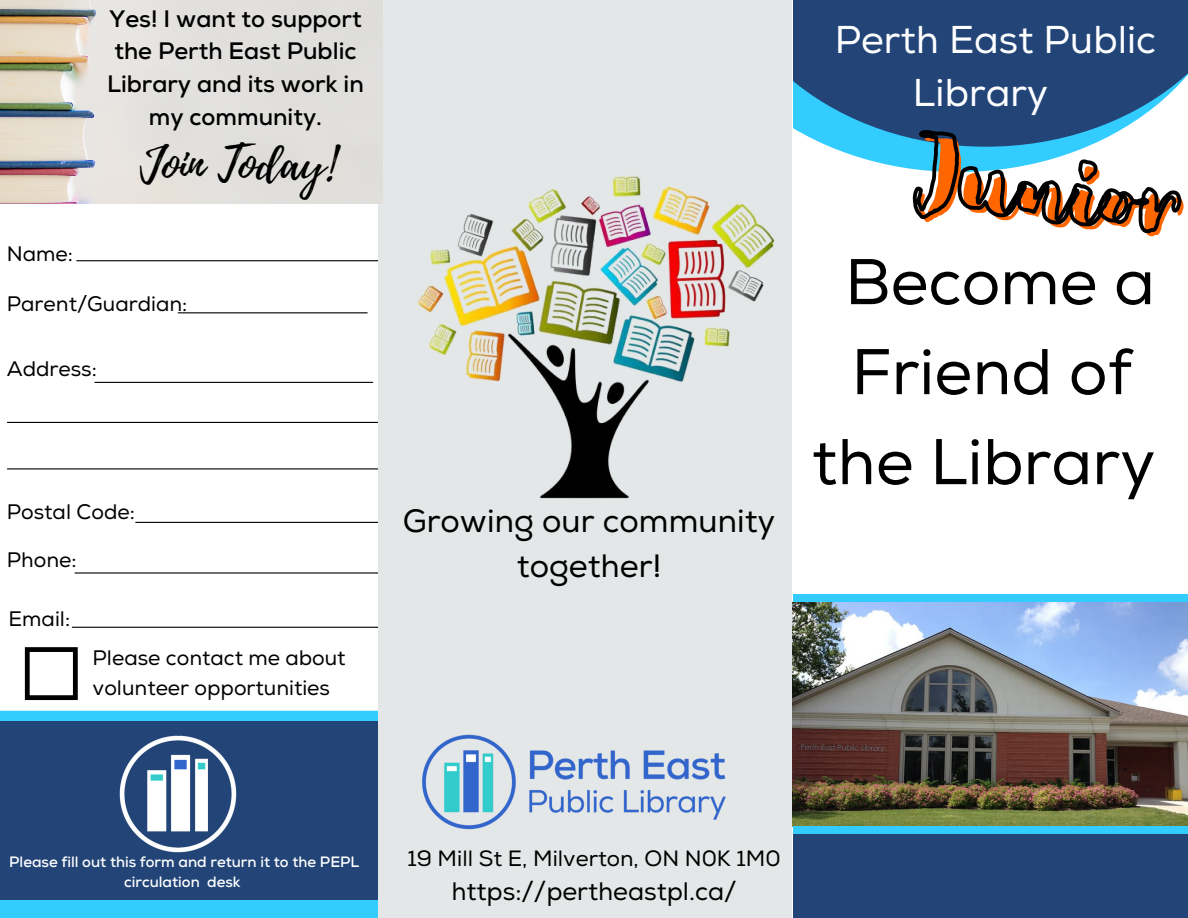
<style>
.page{position:relative;width:1188px;height:918px;background:#fff}
.page>*{position:absolute;margin:0;border:0;box-sizing:border-box;transform-origin:0 0}
.t1{font:102px "Bloom Skirt";color:#f60}
.t2{font:64.5px/90px "Nexa";color:#000;text-align:center}
.t3{font:46.65px "Playlist Script";color:#000}
.t4{font:38.7px/53.7px "Nexa";color:#fdfeff}
.t5{font:32.25px/44.4px "Nexa";color:#000;text-align:center}
.t6{font:25.2px "Nexa";color:#000}
.t7{font:700 23.7px/32.7px "Nexa";color:#000;text-align:center}
.t8{font:22.05px "Nexa";color:#000}
.t9{font:21px/29.2px "Nexa";color:#000}
.t10{font:700 15px/20.2px "Nexa";color:#fdfeff;text-align:center}
</style>
<div class="page">
<div style="left:0;top:711px;width:384px;height:17px;background:#3cf"></div>
<div style="left:0;top:899px;width:382px;height:19px;background:#3cf"></div>
<div style="left:0;top:721px;width:382px;height:179px;background:#247"></div>
<hr style="left:77px;top:260px;width:302px;height:1px;background:#000">
<hr style="left:95px;top:382px;width:278px;height:1px;background:#000">
<hr style="left:7px;top:422px;width:373px;height:1px;background:#000">
<hr style="left:7px;top:468px;width:373px;height:1px;background:#000">
<hr style="left:136px;top:522px;width:244px;height:1px;background:#000">
<hr style="left:75px;top:572px;width:305px;height:2px;background:#000">
<hr style="left:72px;top:627px;width:310px;height:1px;background:#000">
<div style="left:378px;top:0;width:414px;height:918px;background:#e4e7e8"></div>
<svg style="left:831px;top:147px;width:75px;height:21px;fill:#3cf"></svg>
<svg style="left:793px;top:0;width:395px;height:147px;background:#255386"></svg>
<div style="left:793px;top:594px;width:395px;height:41px;background:#3cf"></div>
<img style="left:792px;top:602px;width:396px;height:224px">
<div style="left:793px;top:826px;width:395px;height:40px;background:#3cf"></div>
<div style="left:793px;top:834px;width:395px;height:84px;background:#247"></div>
<svg style="left:906px;top:60px;width:282px;height:174px"></svg>
<img style="left:422px;top:734px;width:304px;height:96px">
<img style="left:418px;top:175px;width:357px;height:324px">
<div style="left:25px;top:647px;width:53px;height:53px;border:5px solid #000"></div>
<img style="left:119px;top:735px;width:118px;height:118px">
<img style="left:0;top:0;width:382px;height:204px">
<hr style="left:178px;top:312px;width:189px;height:1px;background:#000">
<p class="t9" style="left:7px;top:240px;width:68px">Name:</p>
<p class="t7" style="left:107px;top:3px;width:258px">Yes! I want to support the Perth East Public<br>Library and its work in my community.</p>
<h3 class="t3" style="left:140px;top:131px;width:197px">Join Today!</h3>
<p class="t9" style="left:7px;top:290px;width:182px">Parent/Guardian:</p>
<p class="t9" style="left:7px;top:355px;width:92px">Address:</p>
<p class="t9" style="left:7px;top:498px;width:129px">Postal Code:</p>
<p class="t9" style="left:7px;top:545px;width:71px">Phone:</p>
<p class="t9" style="left:9px;top:605px;width:63px">Email:</p>
<p class="t9" style="left:93px;top:644px;width:255px">Please contact me about volunteer opportunities</p>
<h3 class="t5" style="left:403px;top:500px;width:374px">Growing our community together!</h3>
<h3 class="t4" style="left:913px;top:14px;width:245px;text-indent:-78px">Perth East Public<br>Library</h3>
<h1 class="t1" style="left:927px;top:115px;width:271px;rotate:6deg">Junior</h1>
<h2 class="t2" style="left:812px;top:239px;width:345px">Become a<br>Friend of the Library</h2>
<p class="t10" style="left:9px;top:852px;width:352px">Please fill out this form and return it to the PEPL circulation desk</p>
<p class="t8" style="left:407px;top:845px;width:375px">19 Mill St E, Milverton, ON N0K 1M0</p>
<p class="t6" style="left:451px;top:876px;width:287px">https://pertheastpl.ca/</p>
</div>
